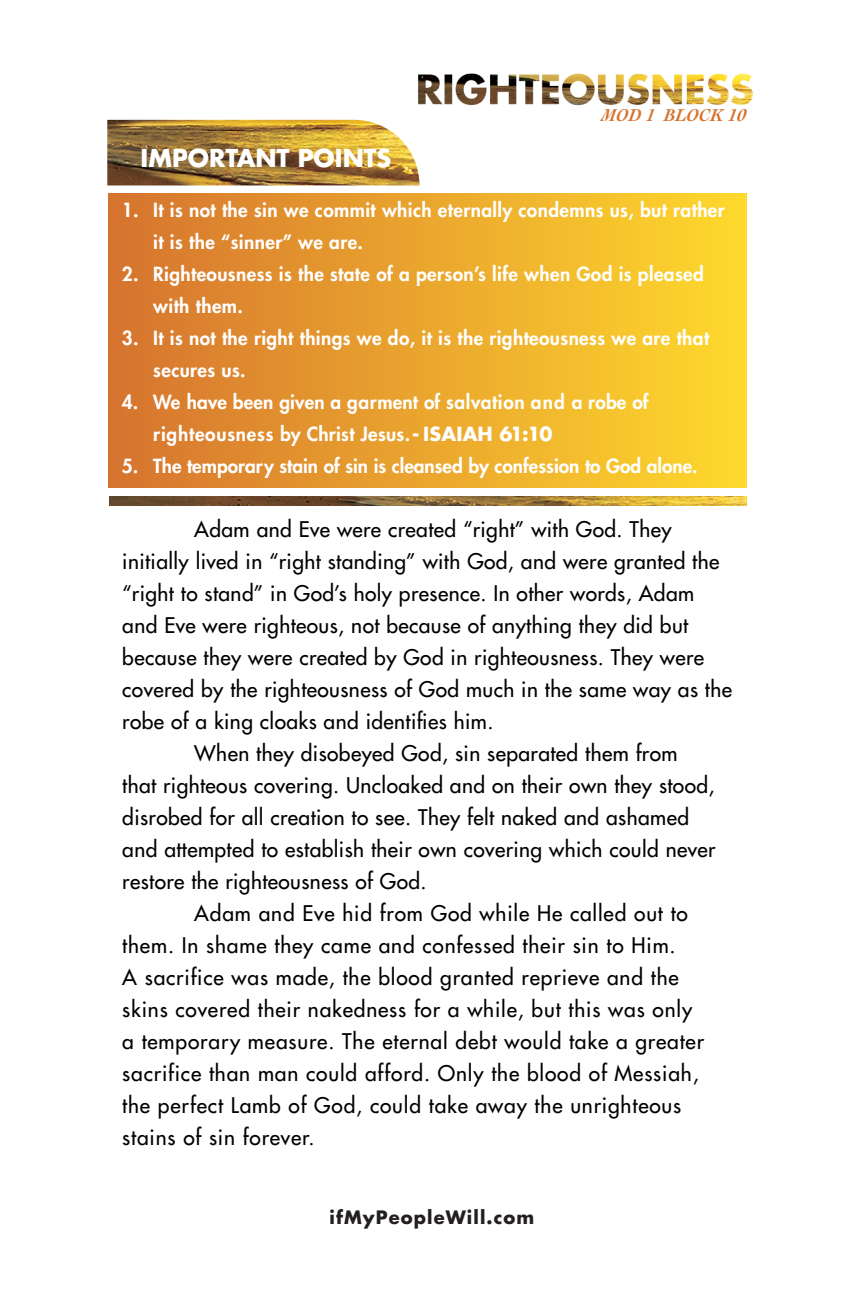
<style>
.page{position:relative;width:864px;height:1296px;background:#fff}
.page>*{position:absolute;margin:0;border:0;box-sizing:border-box;transform-origin:0 0}
.t1{font:700 24px "Futura Std";color:#fff}
.t2{font:500 21px/32px "Futura Std";letter-spacing:.02em;color:#000}
.t3{font:500 21px/32px "Futura Std";letter-spacing:.04em;color:#000}
.t4{font:800 19px/32px "Futura Std";letter-spacing:.02em;color:#fff}
.t5{font:800 19px "Futura Std";color:#fff}
.t6{font:700 18px "Futura Std";letter-spacing:.06em;color:#231f20}
.t7{font:italic 700 18px "Cochin";color:#d6742f}
.s1{font-weight:700}
</style>
<div class="page">
<img style="left:107px;top:120px;width:313px;height:65px">
<img style="left:109px;top:497px;width:638px;height:8px">
<div style="left:108px;top:193px;width:639px;height:295px;background:linear-gradient(to right,#d6732f,#ffd92d)"></div>
<img style="left:379px;top:73px;width:374px;height:54px">
<p class="t1" style="left:141px;top:142px;width:252px">IMPORTANT POINTS</p>
<p class="t7" style="left:602px;top:103px;width:145px">MOD 1 BLOCK 10</p>
<p class="t4" style="left:153px;top:194px;width:573px;text-indent:-31px">1. It is not the sin we commit which eternally condemns us, but rather it is the “sinner” we are.</p>
<p class="t4" style="left:153px;top:258px;width:552px;text-indent:-31px">2. Righteousness is the state of a person’s life when God is pleased with them.</p>
<p class="t4" style="left:153px;top:322px;width:557px;text-indent:-31px">3. It is not the right things we do, it is the righteousness we are that secures us.</p>
<p class="t4" style="left:153px;top:386px;width:497px;text-indent:-31px">4. We have been given a garment of salvation and a robe of righteousness by Christ Jesus. <span class="s1">- ISAIAH 61:10</span></p>
<p class="t5" style="left:122px;top:454px;width:577px">5. The temporary stain of sin is cleansed by confession to God alone.</p>
<p class="t2" style="left:122px;top:514px;width:611px;text-indent:72px">Adam and Eve were created “right” with God. They initially lived in “right standing” with God, and were granted the “right to stand” in God’s holy presence. In other words, Adam and Eve were righteous, not because of anything they did but because they were created by God in righteousness. They were covered by the righteousness of God much in the same way as the robe of a king cloaks and identifies him.</p>
<p class="t2" style="left:122px;top:738px;width:595px;text-indent:72px">When they disobeyed God, sin separated them from that righteous covering. Uncloaked and on their own they stood, disrobed for all creation to see. They felt naked and ashamed and attempted to establish their own covering which could never restore the righteousness of God.</p>
<p class="t3" style="left:122px;top:898px;width:583px;text-indent:72px">Adam and Eve hid from God while He called out to them. In shame they came and confessed their sin to Him.<br>A sacrifice was made, the blood granted reprieve and the skins covered their nakedness for a while, but this was only a temporary measure. The eternal debt would take a greater sacrifice than man could afford. Only the blood of Messiah, the perfect Lamb of God, could take away the unrighteous stains of sin forever.</p>
<p class="t6" style="left:330px;top:1205px;width:206px">ifMyPeopleWill.com</p>
</div>
